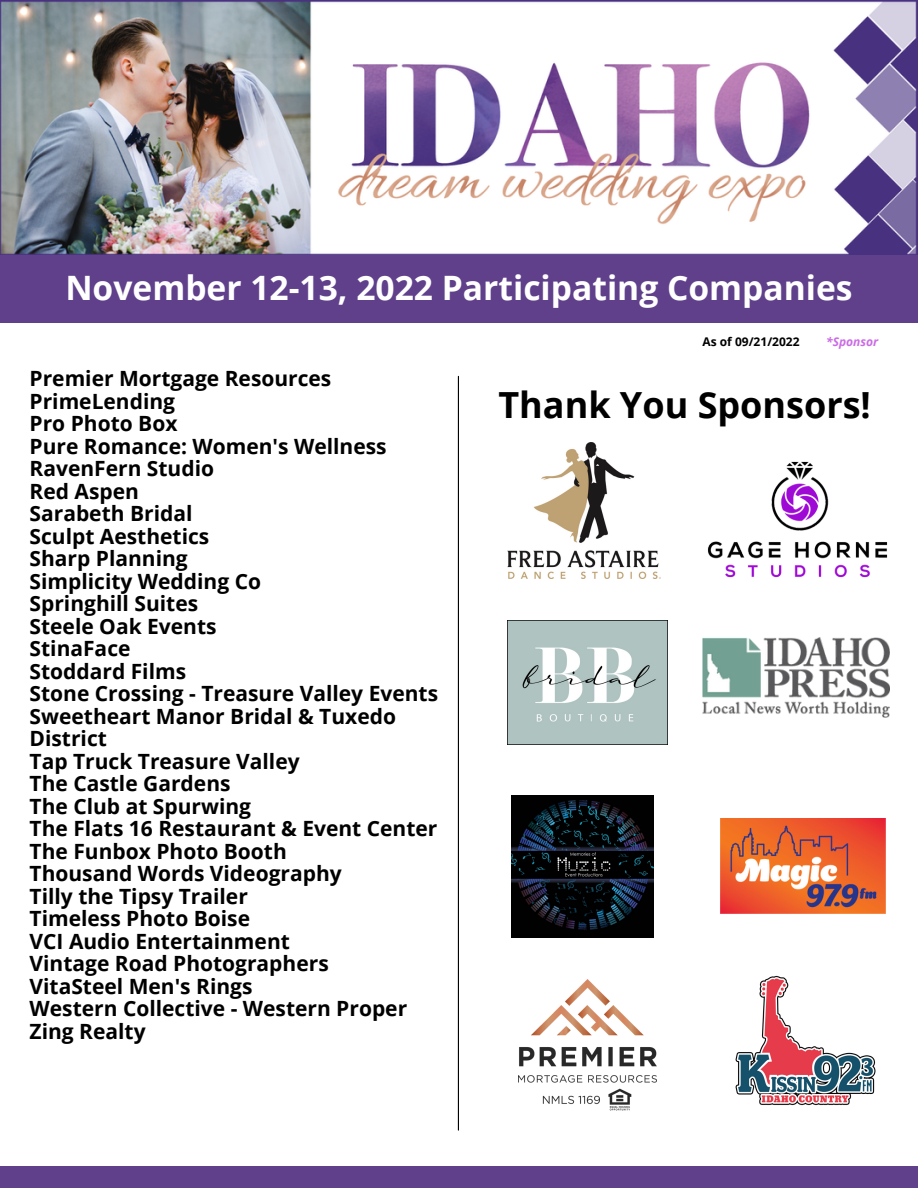
<style>
.page{position:relative;width:918px;height:1188px;background:#fff}
.page>*{position:absolute;margin:0;border:0;box-sizing:border-box;transform-origin:0 0}
.t1{font:700 36px "Open Sans";color:#000}
.t2{font:700 33.6px "Open Sans";color:#fff}
.t3{font:700 21px/22.5px "Open Sans";color:#000}
.t4{font:700 12px "Open Sans";color:#000}
.t5{font:italic 700 12px "Open Sans";color:#cb6ce6}
</style>
<div class="page">
<div style="left:0;top:1167px;width:918px;height:21px;background:#60408b"></div>
<hr style="left:458px;top:376px;width:1px;height:754px;background:#000">
<img style="left:0;top:0;width:918px;height:255px">
<div style="left:0;top:255px;width:918px;height:68px;background:#60408b"></div>
<img style="left:511px;top:795px;width:142px;height:142px">
<img style="left:508px;top:443px;width:153px;height:136px">
<img style="left:519px;top:979px;width:137px;height:132px">
<img style="left:508px;top:621px;width:160px;height:124px">
<img style="left:703px;top:637px;width:186px;height:80px">
<img style="left:708px;top:461px;width:180px;height:117px">
<img style="left:721px;top:819px;width:165px;height:94px">
<img style="left:735px;top:975px;width:141px;height:131px">
<h2 class="t2" style="left:65px;top:264px;width:789px">November 12-13, 2022 Participating Companies</h2>
<p class="t4" style="left:703px;top:333px;width:99px">As of 09/21/2022</p>
<p class="t5" style="left:826px;top:333px;width:53px">*Sponsor</p>
<p class="t3" style="left:30px;top:367px;width:410px">Premier Mortgage Resources<br>PrimeLending<br>Pro Photo Box<br>Pure Romance: Women's Wellness<br>RavenFern Studio<br>Red Aspen<br>Sarabeth Bridal<br>Sculpt Aesthetics<br>Sharp Planning<br>Simplicity Wedding Co<br>Springhill Suites<br>Steele Oak Events<br>StinaFace<br>Stoddard Films<br>Stone Crossing - Treasure Valley Events<br>Sweetheart Manor Bridal &amp; Tuxedo<br>District<br>Tap Truck Treasure Valley<br>The Castle Gardens<br>The Club at Spurwing<br>The Flats 16 Restaurant &amp; Event Center<br>The Funbox Photo Booth<br>Thousand Words Videography<br>Tilly the Tipsy Trailer<br>Timeless Photo Boise<br>VCI Audio Entertainment<br>Vintage Road Photographers<br>VitaSteel Men's Rings<br>Western Collective - Western Proper<br>Zing Realty</p>
<h1 class="t1" style="left:498px;top:380px;width:374px">Thank You Sponsors!</h1>
</div>
